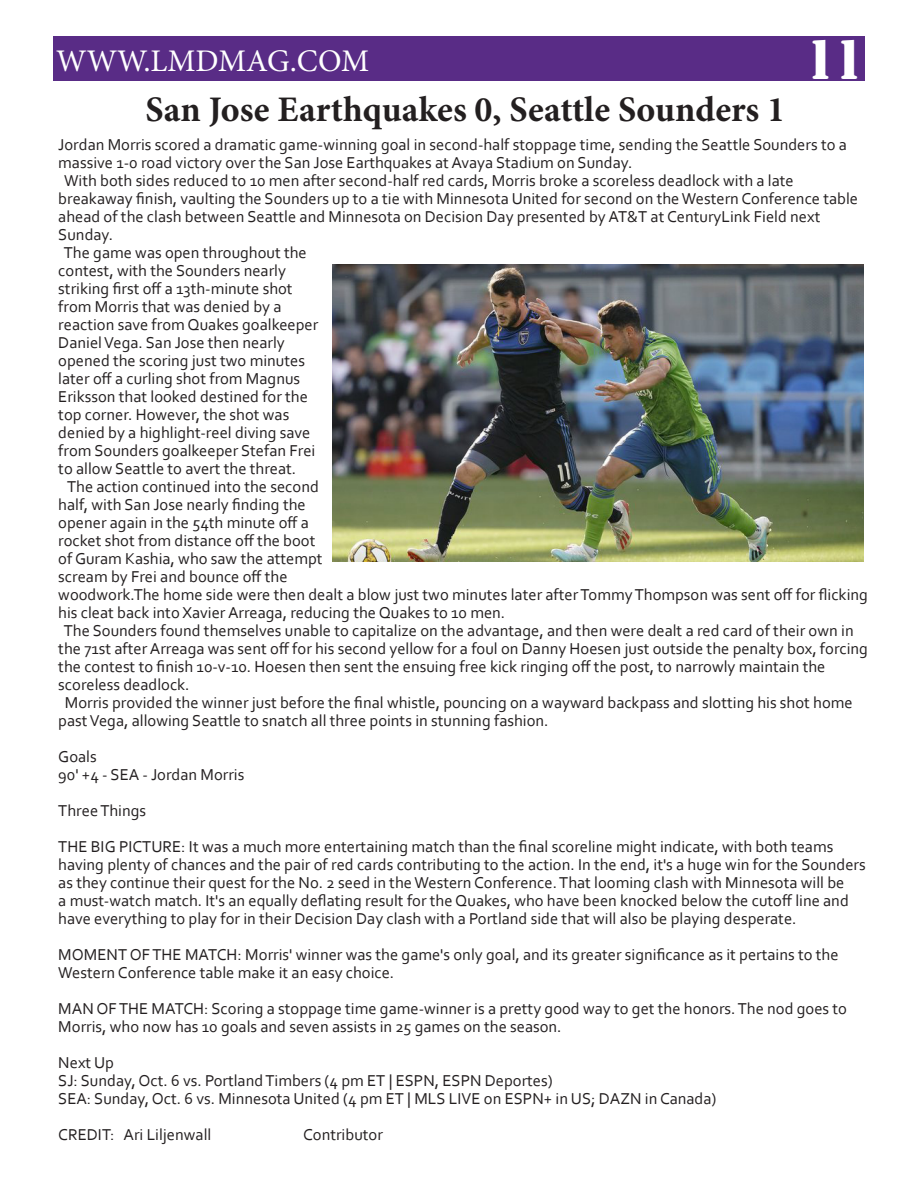
<style>
.page{position:relative;width:918px;height:1188px;background:#fff}
.page>*{position:absolute;margin:0;border:0;box-sizing:border-box;transform-origin:0 0}
.t1{font:52.35px "Stencil Std";color:#fff;scale:.88 1}
.t2{font:700 36px "Minion Pro";color:#231f20}
.t3{font:31.5px "Minion Pro";color:#fff}
.t4{font:16.5px/18px "Corbel";color:#231f20}
</style>
<div class="page">
<div style="left:53px;top:37px;width:812px;height:44px;background:#592c86"></div>
<img style="left:332px;top:265px;width:532px;height:297px">
<h3 class="t3" style="left:56px;top:40px;width:315px">WWW.LMDMAG.COM</h3>
<h1 class="t1" style="left:806px;top:26px;width:67px">11</h1>
<h2 class="t2" style="left:146px;top:84px;width:641px">San Jose Earthquakes 0, Seattle Sounders 1</h2>
<p class="t4" style="left:58px;top:135px;width:790px">Jordan Morris scored a dramatic game-winning goal in second-half stoppage time, sending the Seattle Sounders to a</p>
<p class="t4" style="left:58px;top:153px;width:576px">massive 1-0 road victory over the San Jose Earthquakes at Avaya Stadium on Sunday.</p>
<p class="t4" style="left:64px;top:171px;width:731px">With both sides reduced to 10 men after second-half red cards, Morris broke a scoreless deadlock with a late</p>
<p class="t4" style="left:58px;top:189px;width:801px">breakaway finish, vaulting the Sounders up to a tie with Minnesota United for second on the Western Conference table</p>
<p class="t4" style="left:58px;top:207px;width:764px">ahead of the clash between Seattle and Minnesota on Decision Day presented by AT&amp;T at CenturyLink Field next</p>
<p class="t4" style="left:58px;top:225px;width:56px">Sunday.</p>
<p class="t4" style="left:64px;top:243px;width:245px">The game was open throughout the</p>
<p class="t4" style="left:58px;top:261px;width:229px">contest, with the Sounders nearly</p>
<p class="t4" style="left:58px;top:279px;width:236px">striking first off a 13th-minute shot</p>
<p class="t4" style="left:58px;top:297px;width:225px">from Morris that was denied by a</p>
<p class="t4" style="left:58px;top:315px;width:262px">reaction save from Quakes goalkeeper</p>
<p class="t4" style="left:58px;top:333px;width:228px">Daniel Vega. San Jose then nearly</p>
<p class="t4" style="left:58px;top:351px;width:248px">opened the scoring just two minutes</p>
<p class="t4" style="left:58px;top:369px;width:243px">later off a curling shot from Magnus</p>
<p class="t4" style="left:58px;top:387px;width:251px">Eriksson that looked destined for the</p>
<p class="t4" style="left:58px;top:405px;width:233px">top corner. However, the shot was</p>
<p class="t4" style="left:58px;top:423px;width:254px">denied by a highlight-reel diving save</p>
<p class="t4" style="left:58px;top:441px;width:259px">from Sounders goalkeeper Stefan Frei</p>
<p class="t4" style="left:58px;top:459px;width:239px">to allow Seattle to avert the threat.</p>
<p class="t4" style="left:67px;top:477px;width:253px">The action continued into the second</p>
<p class="t4" style="left:58px;top:495px;width:249px">half, with San Jose nearly finding the</p>
<p class="t4" style="left:58px;top:513px;width:252px">opener again in the 54th minute off a</p>
<p class="t4" style="left:58px;top:531px;width:259px">rocket shot from distance off the boot</p>
<p class="t4" style="left:58px;top:549px;width:266px">of Guram Kashia, who saw the attempt</p>
<p class="t4" style="left:58px;top:567px;width:231px">scream by Frei and bounce off the</p>
<p class="t4" style="left:58px;top:585px;width:811px">woodwork.The home side were then dealt a blow just two minutes later after Tommy Thompson was sent off for flicking</p>
<p class="t4" style="left:58px;top:603px;width:449px">his cleat back into Xavier Arreaga, reducing the Quakes to 10 men.</p>
<p class="t4" style="left:64px;top:621px;width:791px">The Sounders found themselves unable to capitalize on the advantage, and then were dealt a red card of their own in</p>
<p class="t4" style="left:58px;top:639px;width:811px">the 71st after Arreaga was sent off for his second yellow for a foul on Danny Hoesen just outside the penalty box, forcing</p>
<p class="t4" style="left:58px;top:657px;width:769px">the contest to finish 10-v-10. Hoesen then sent the ensuing free kick ringing off the post, to narrowly maintain the</p>
<p class="t4" style="left:58px;top:675px;width:133px">scoreless deadlock.</p>
<p class="t4" style="left:65px;top:693px;width:789px">Morris provided the winner just before the final whistle, pouncing on a wayward backpass and slotting his shot home</p>
<p class="t4" style="left:58px;top:711px;width:492px">past Vega, allowing Seattle to snatch all three points in stunning fashion.</p>
<p class="t4" style="left:58px;top:747px;width:188px">Goals<br>90' +4 - SEA - Jordan Morris</p>
<p class="t4" style="left:58px;top:792px;width:777px;line-height:36px">Three Things<br>THE BIG PICTURE: It was a much more entertaining match than the final scoreline might indicate, with both teams</p>
<p class="t4" style="left:58px;top:855px;width:809px">having plenty of chances and the pair of red cards contributing to the action. In the end, it's a huge win for the Sounders as they continue their quest for the No. 2 seed in the Western Conference. That looming clash with Minnesota will be<br>a must-watch match. It's an equally deflating result for the Quakes, who have been knocked below the cutoff line and have everything to play for in their Decision Day clash with a Portland side that will also be playing desperate.</p>
<p class="t4" style="left:58px;top:945px;width:782px">MOMENT OF THE MATCH: Morris' winner was the game's only goal, and its greater significance as it pertains to the<br>Western Conference table make it an easy choice.</p>
<p class="t4" style="left:58px;top:999px;width:790px">MAN OF THE MATCH: Scoring a stoppage time game-winner is a pretty good way to get the honors. The nod goes to<br>Morris, who now has 10 goals and seven assists in 25 games on the season.</p>
<p class="t4" style="left:58px;top:1053px;width:660px">Next Up<br>SJ: Sunday, Oct. 6 vs. Portland Timbers (4 pm ET | ESPN, ESPN Deportes)<br>SEA: Sunday, Oct. 6 vs. Minnesota United (4 pm ET | MLS LIVE on ESPN+ in US; DAZN in Canada)</p>
<p class="t4" style="left:58px;top:1125px;width:155px">CREDIT: Ari Liljenwall</p>
<p class="t4" style="left:303px;top:1125px;width:81px">Contributor</p>
</div>
